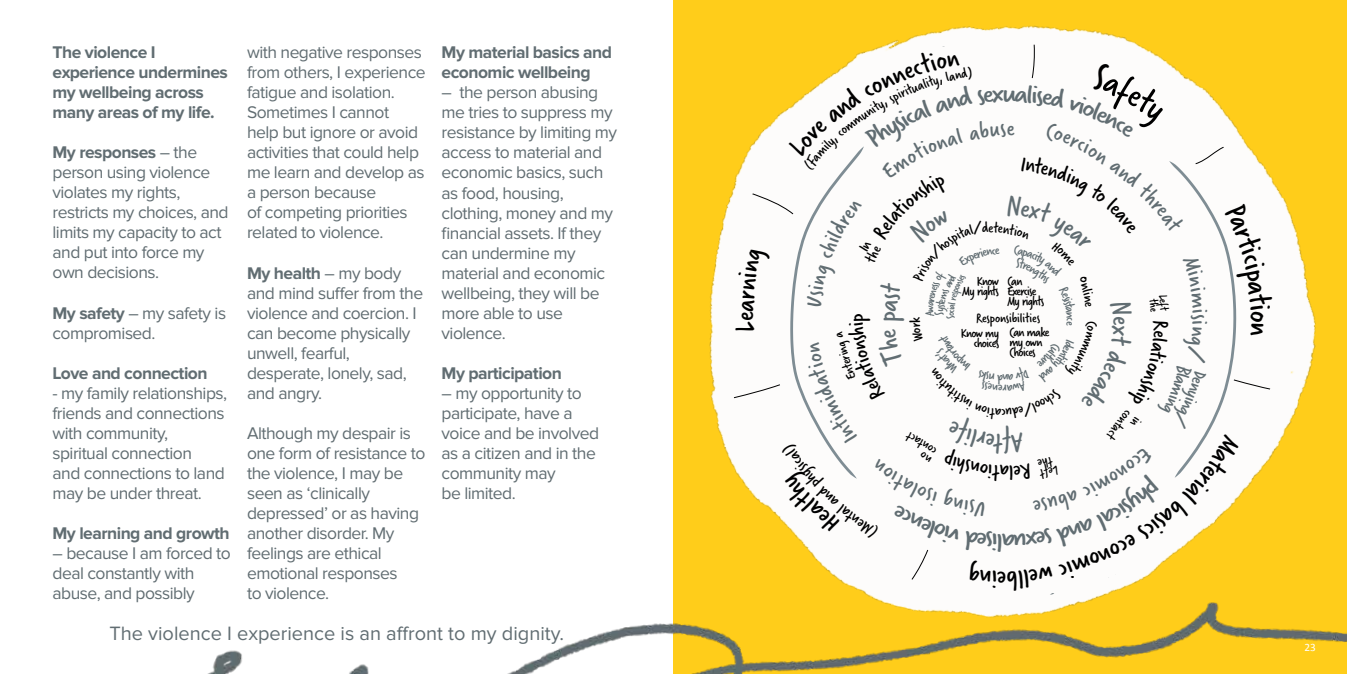
<style>
.page{position:relative;width:1347px;height:674px;background:#fff}
.page>*{position:absolute;margin:0;border:0;box-sizing:border-box;transform-origin:0 0}
.t1{font:29.38px "Verveine";color:#000}
.t2{font:28.62px "Verveine";color:#616d72}
.t3{font:28.62px "Verveine";color:#000}
.t4{font:24.25px "Verveine";color:#616d72}
.t5{font:22.88px "Verveine";color:#000}
.t6{font:20px "Proxima Nova";color:#616d72}
.t7{font:17.5px/20px "Proxima Nova";letter-spacing:-.03em;color:#616d72}
.t8{font:700 17.5px/20px "Proxima Nova";letter-spacing:-.03em;color:#616d72}
.t9{font:15.75px "Verveine";color:#000}
.t10{font:14.62px "Verveine";color:#000}
.t11{font:14.5px/11.2px "Verveine";color:#000}
.t12{font:14.25px/10px "Verveine";letter-spacing:-.05em;color:#000;text-align:right}
.t13{font:14.25px "Verveine";letter-spacing:-.01em;color:#000}
.t14{font:14.25px "Verveine";color:#616d72}
.t15{font:12.88px/10px "Verveine";color:#000}
.t16{font:11.25px "Calibri";color:#fff}
.s1{font-weight:700}
</style>
<div class="page">
<img style="left:209px;top:627px;width:417px;height:46px">
<img style="left:626px;top:0;width:720px;height:673px">
<svg style="left:722px;top:44px;width:556px;height:546px"></svg>
<p class="t8" style="left:52px;top:43px;width:177px">The violence I experience undermines my wellbeing across many areas of my life.</p>
<p class="t7" style="left:52px;top:143px;width:178px"><span class="s1">My responses</span> – the person using violence violates my rights, restricts my choices, and limits my capacity to act and put into force my own decisions.</p>
<p class="t7" style="left:52px;top:303px;width:175px"><span class="s1">My safety</span> – my safety is compromised.</p>
<p class="t8" style="left:52px;top:363px;width:157px">Love and connection</p>
<p class="t7" style="left:52px;top:383px;width:176px">- my family relationships, friends and connections with community, spiritual connection<br>and connections to land may be under threat.</p>
<p class="t8" style="left:52px;top:523px;width:179px">My learning and growth</p>
<p class="t7" style="left:52px;top:543px;width:180px">– because I am forced to deal constantly with abuse, and possibly</p>
<p class="t7" style="left:247px;top:43px;width:180px">with negative responses from others, I experience fatigue and isolation.<br>Sometimes I cannot<br>help but ignore or avoid activities that could help me learn and develop as a person because<br>of competing priorities related to violence.</p>
<p class="t7" style="left:247px;top:263px;width:178px"><span class="s1">My health</span> – my body and mind suffer from the violence and coercion. I can become physically unwell, fearful, desperate, lonely, sad, and angry.</p>
<p class="t7" style="left:247px;top:423px;width:180px">Although my despair is one form of resistance to the violence, I may be seen as ‘clinically depressed’ or as having another disorder. My feelings are ethical emotional responses<br>to violence.</p>
<p class="t8" style="left:441px;top:43px;width:172px">My material basics and economic wellbeing</p>
<p class="t7" style="left:441px;top:83px;width:177px">– the person abusing me tries to suppress my resistance by limiting my access to material and economic basics, such as food, housing, clothing, money and my financial assets. If they can undermine my material and economic wellbeing, they will be more able to use violence.</p>
<p class="t8" style="left:441px;top:363px;width:122px">My participation</p>
<p class="t7" style="left:441px;top:383px;width:159px">– my opportunity to participate, have a voice and be involved as a citizen and in the community may<br>be limited.</p>
<p class="t6" style="left:109px;top:621px;width:456px">The violence I experience is an affront to my dignity.</p>
<h1 class="t1" style="left:724px;top:321px;width:11px;rotate:-90deg">e</h1>
<h3 class="t5" style="left:840px;top:322px;width:10px;rotate:-90deg">p</h3>
<p class="t10" style="left:842px;top:382px;width:51px;rotate:-107deg">Entering a</p>
<p class="t12" style="left:962px;top:276px;width:38px">Know<br>My rights</p>
<p class="t12" style="left:1007px;top:276px;width:38px;text-align:left">Can<br>Exercise<br>My rights</p>
<p class="t12" style="left:960px;top:327px;width:40px">Know my choices</p>
<p class="t12" style="left:1009px;top:327px;width:41px;text-align:left">Can make my own<br>Choices</p>
<p class="t15" style="left:1167px;top:294px;width:18px;rotate:85deg">Left the</p>
<p class="t13" style="left:976px;top:308px;width:65px">Responsibilities</p>
<p class="t9" style="left:904px;top:322px;width:8px;rotate:-90deg">k</p>
<h2 class="t2" style="left:1141px;top:315px;width:11px;rotate:90deg">e</h2>
<h3 class="t4" style="left:1216px;top:314px;width:7px;rotate:90deg">s</h3>
<p class="t14" style="left:1080px;top:317px;width:6px;rotate:90deg">c</p>
<p class="t11" style="left:932px;top:457px;width:35px;rotate:-147deg">contact</p>
<h3 class="t5" style="left:1013px;top:487px;width:6px;rotate:180deg">l</h3>
<p class="t11" style="left:1059px;top:475px;width:20px;rotate:170deg">Left</p>
<p class="t11" style="left:1143px;top:421px;width:35px;rotate:128deg">in contact</p>
<h2 class="t3" style="left:1006px;top:599px;width:11px;rotate:-180deg">e</h2>
<p class="t16" style="left:1304px;top:639px;width:13px">23</p>
</div>
